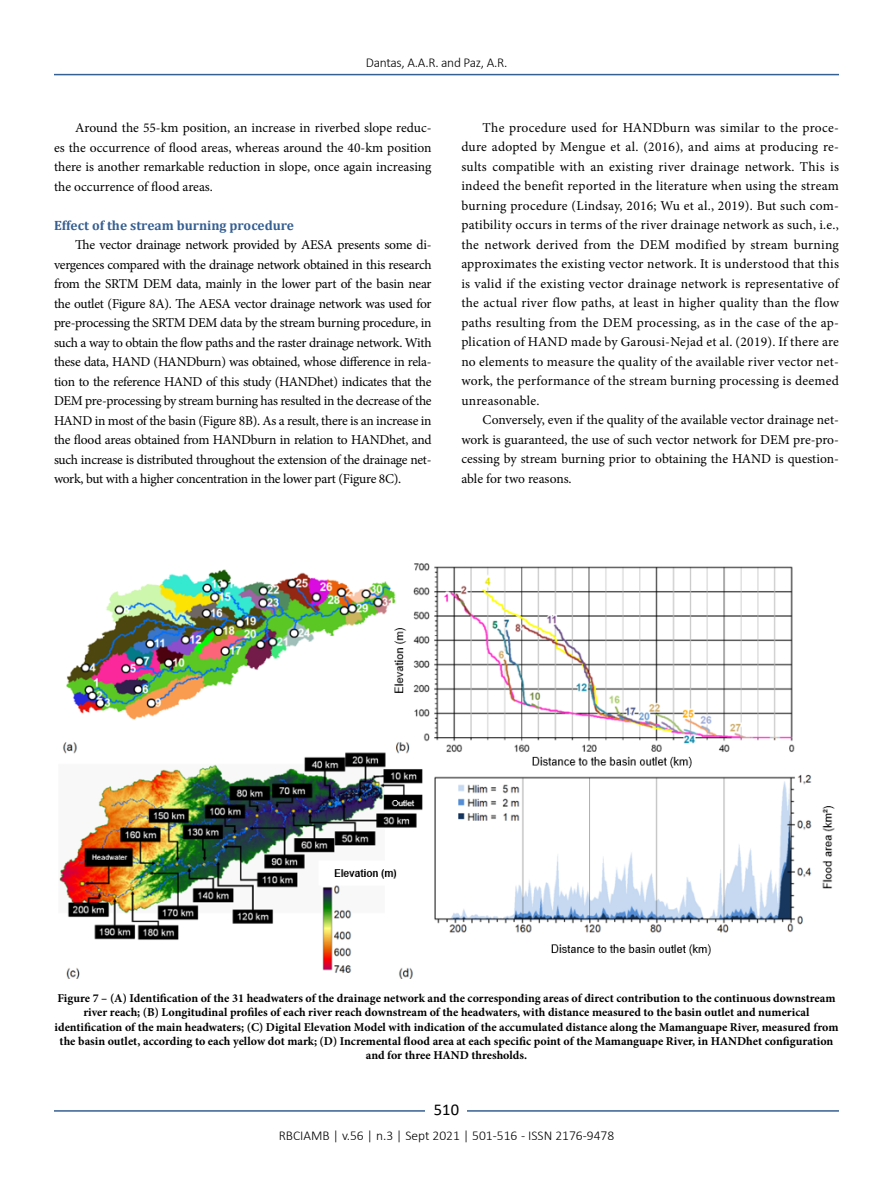
<style>
.page{position:relative;width:893px;height:1191px;background:#fff}
.page>*{position:absolute;margin:0;border:0;box-sizing:border-box;transform-origin:0 0}
.t1{font:16.5px "Calibri";color:#000}
.t2{font:13.5px/19.5px "Minion Pro";letter-spacing:-.005em;color:#000;text-align:justify}
.t3{font:300 13.5px "Calibri";color:#000}
.t4{font:700 13.5px "Cambria";color:#365f92}
.t5{font:300 13.5px "Calibri";letter-spacing:-.02em;color:#000}
.t6{font:700 12px/14.4px "Minion Pro";color:#000;text-align:center}
</style>
<div class="page">
<hr style="left:54px;top:74px;width:785px;height:1px;background:#365f92">
<hr style="left:54px;top:1110px;width:785px;height:1px;background:#365f92">
<div style="left:426px;top:1096px;width:41px;height:26px;background:#fff"></div>
<img style="left:59px;top:563px;width:776px;height:416px">
<p class="t5" style="left:366px;top:54px;width:143px">Dantas, A.A.R. and Paz, A.R.</p>
<p class="t2" style="left:54px;top:118px;width:379px;text-indent:21px">Around the 55-km position, an increase in riverbed slope reduc&shy;es the occurrence of flood areas, whereas around the 40-km position there is another remarkable reduction in slope, once again increasing the occurrence of flood areas.</p>
<p class="t4" style="left:54px;top:215px;width:242px">Effect of the stream burning procedure</p>
<p class="t2" style="left:54px;top:235px;width:379px;text-indent:21px">The vector drainage network provided by AESA presents some di&shy;vergences compared with the drainage network obtained in this research from the SRTM DEM data, mainly in the lower part of the basin near the outlet (Figure 8A). The AESA vector drainage network was used for pre-processing the SRTM DEM data by the stream burning procedure, in such a way to obtain the flow paths and the raster drainage network. With these data, HAND (HANDburn) was obtained, whose difference in rela&shy;tion to the reference HAND of this study (HANDhet) indicates that the DEM pre-processing by stream burning has resulted in the decrease of the HAND in most of the basin (Figure 8B). As a result, there is an increase in the flood areas obtained from HANDburn in relation to HANDhet, and such increase is distributed throughout the extension of the drainage net&shy;work, but with a higher concentration in the lower part (Figure 8C).</p>
<p class="t2" style="left:461px;top:118px;width:379px;text-indent:21px">The procedure used for HANDburn was similar to the proce&shy;dure adopted by Mengue et al. (2016), and aims at producing re&shy;sults compatible with an existing river drainage network. This is indeed the benefit reported in the literature when using the stream burning procedure (Lindsay, 2016; Wu et al., 2019). But such com&shy;patibility occurs in terms of the river drainage network as such, i.e., the network derived from the DEM modified by stream burning approximates the existing vector network. It is understood that this is valid if the existing vector drainage network is representative of the actual river flow paths, at least in higher quality than the flow paths resulting from the DEM processing, as in the case of the ap&shy;plication of HAND made by Garousi-Nejad et al. (2019). If there are no elements to measure the quality of the available river vector net&shy;work, the performance of the stream burning processing is deemed unreasonable.</p>
<p class="t2" style="left:461px;top:410px;width:379px;text-indent:21px">Conversely, even if the quality of the available vector drainage net&shy;work is guaranteed, the use of such vector network for DEM pre-pro&shy;cessing by stream burning prior to obtaining the HAND is question&shy;able for two reasons.</p>
<p class="t6" style="left:54px;top:990px;width:785px">Figure 7 – (A) Identification of the 31 headwaters of the drainage network and the corresponding areas of direct contribution to the continuous downstream river reach; (B) Longitudinal profiles of each river reach downstream of the headwaters, with distance measured to the basin outlet and numerical identification of the main headwaters; (C) Digital Elevation Model with indication of the accumulated distance along the Mamanguape River, measured from the basin outlet, according to each yellow dot mark; (D) Incremental flood area at each specific point of the Mamanguape River, in HANDhet configuration and for three HAND thresholds.</p>
<p class="t1" style="left:434px;top:1098px;width:27px">510</p>
<p class="t3" style="left:279px;top:1126px;width:337px">RBCIAMB | v.56 | n.3 | Sept 2021 | 501-516 - ISSN 2176-9478</p>
</div>
